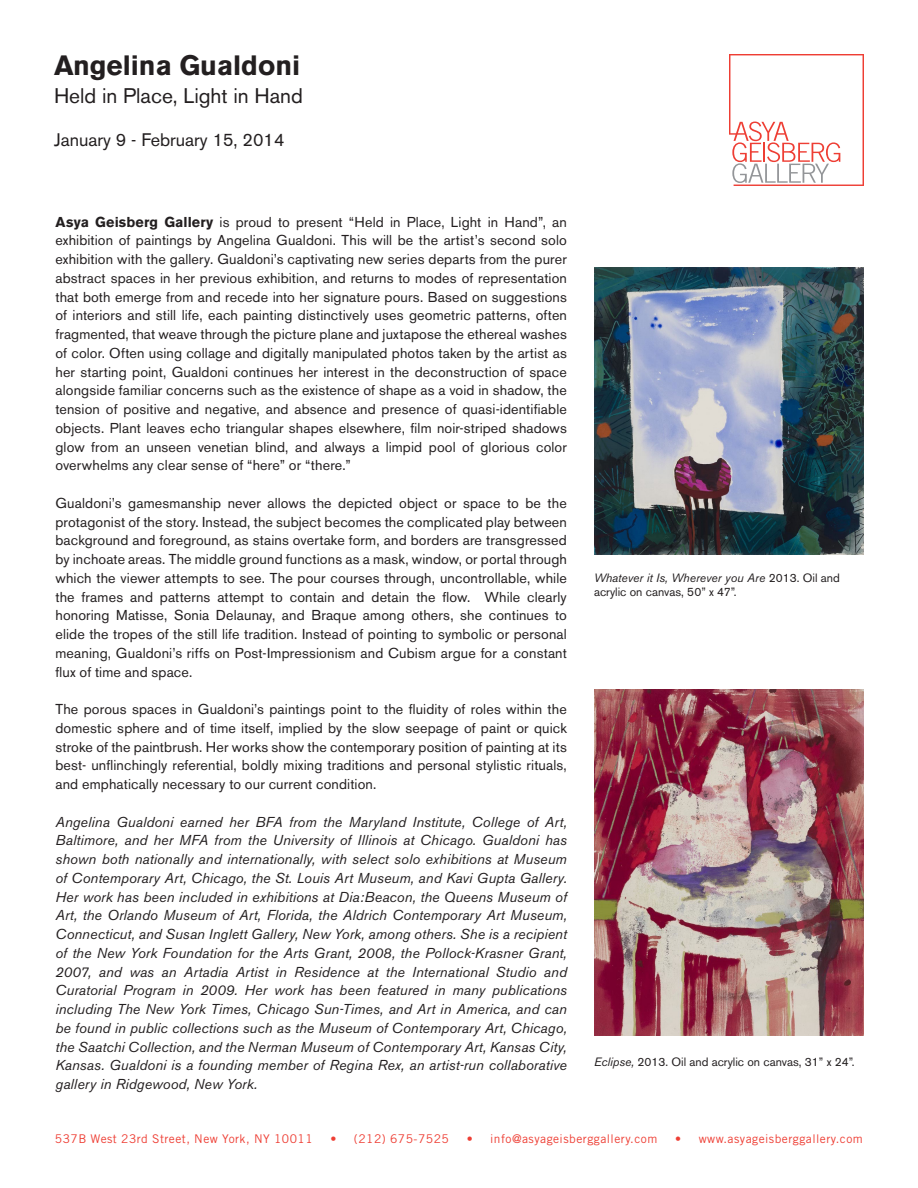
<style>
.page{position:relative;width:918px;height:1188px;background:#fff}
.page>*{position:absolute;margin:0;border:0;box-sizing:border-box;transform-origin:0 0}
.t1{font:700 27.75px "Akzidenz Grotesk BE";color:#231f20}
.t2{font:21px "Akzidenz Grotesk BE";color:#231f20}
.t3{font:18px "Akzidenz Grotesk BE";color:#231f20}
.t4{font:14.25px/18.8px "Akzidenz Grotesk BE";letter-spacing:.01em;color:#231f20;text-align:justify}
.t5{font:italic 14.25px/18.8px "Akzidenz Grotesk BE";letter-spacing:.005em;color:#231f20;text-align:justify}
.t6{font:12px "Trade Gothic LT Std";letter-spacing:.04em;color:#ee3e34}
.t7{font:12px/14.4px "Akzidenz Grotesk BE";color:#231f20}
.s1{font-weight:700}
.s2{font-style:italic}
</style>
<div class="page">
<svg style="left:729px;top:54px;width:135px;height:132px"></svg>
<img style="left:594px;top:689px;width:270px;height:347px">
<img style="left:594px;top:267px;width:270px;height:287px">
<p class="t1" style="left:54px;top:49px;width:248px">Angelina Gualdoni</p>
<p class="t2" style="left:54px;top:83px;width:250px">Held in Place, Light in Hand</p>
<p class="t3" style="left:54px;top:129px;width:232px">January 9 - February 15, 2014</p>
<p class="t4" style="left:55px;top:212px;width:513px"><span class="s1">Asya Geisberg Gallery</span> is proud to present “Held in Place, Light in Hand”, an exhibition of paintings by Angelina Gualdoni. This will be the artist’s second solo exhibition with the gallery. Gualdoni’s captivating new series departs from the purer abstract spaces in her previous exhibition, and returns to modes of representation that both emerge from and recede into her signature pours. Based on suggestions of interiors and still life, each painting distinctively uses geometric patterns, often fragmented, that weave through the picture plane and juxtapose the ethereal washes of color. Often using collage and digitally manipulated photos taken by the artist as her starting point, Gualdoni continues her interest in the deconstruction of space alongside familiar concerns such as the existence of shape as a void in shadow, the tension of positive and negative, and absence and presence of quasi-identifiable objects. Plant leaves echo triangular shapes elsewhere, film noir-striped shadows glow from an unseen venetian blind, and always a limpid pool of glorious color overwhelms any clear sense of “here” or “there.”</p>
<p class="t4" style="left:55px;top:494px;width:513px">Gualdoni’s gamesmanship never allows the depicted object or space to be the protagonist of the story. Instead, the subject becomes the complicated play between background and foreground, as stains overtake form, and borders are transgressed by inchoate areas. The middle ground functions as a mask, window, or portal through which the viewer attempts to see. The pour courses through, uncontrollable, while the frames and patterns attempt to contain and detain the flow. While clearly honoring Matisse, Sonia Delaunay, and Braque among others, she continues to elide the tropes of the still life tradition. Instead of pointing to symbolic or personal meaning, Gualdoni’s riffs on Post-Impressionism and Cubism argue for a constant flux of time and space.</p>
<p class="t4" style="left:55px;top:700px;width:513px">The porous spaces in Gualdoni’s paintings point to the fluidity of roles within the domestic sphere and of time itself, implied by the slow seepage of paint or quick stroke of the paintbrush. Her works show the contemporary position of painting at its best- unflinchingly referential, boldly mixing traditions and personal stylistic rituals, and emphatically necessary to our current condition.</p>
<p class="t5" style="left:55px;top:812px;width:513px">Angelina Gualdoni earned her BFA from the Maryland Institute, College of Art, Baltimore, and her MFA from the University of Illinois at Chicago. Gualdoni has shown both nationally and internationally, with select solo exhibitions at Museum of Contemporary Art, Chicago, the St. Louis Art Museum, and Kavi Gupta Gallery.<br>Her work has been included in exhibitions at Dia:Beacon, the Queens Museum of Art, the Orlando Museum of Art, Florida, the Aldrich Contemporary Art Museum, Connecticut, and Susan Inglett Gallery, New York, among others. She is a recipient of the New York Foundation for the Arts Grant, 2008, the Pollock-Krasner Grant, 2007, and was an Artadia Artist in Residence at the International Studio and Curatorial Program in 2009. Her work has been featured in many publications including The New York Times, Chicago Sun-Times, and Art in America, and can be found in public collections such as the Museum of Contemporary Art, Chicago, the Saatchi Collection, and the Nerman Museum of Contemporary Art, Kansas City, Kansas. Gualdoni is a founding member of Regina Rex, an artist-run collaborative gallery in Ridgewood, New York.</p>
<p class="t7" style="left:594px;top:571px;width:247px"><span class="s2">Whatever it Is, Wherever you Are</span> 2013. Oil and acrylic on canvas, 50” x 47”.</p>
<p class="t7" style="left:594px;top:1054px;width:262px"><span class="s2">Eclipse,</span> 2013. Oil and acrylic on canvas, 31” x 24”.</p>
<p class="t6" style="left:55px;top:1131px;width:259px">537B West 23rd Street, New York, NY 10011</p>
<p class="t6" style="left:331px;top:1131px;width:120px">• (212) 675-7525</p>
<p class="t6" style="left:467px;top:1131px;width:192px">• info@asyageisberggallery.com</p>
<p class="t6" style="left:675px;top:1131px;width:189px">• www.asyageisberggallery.com</p>
</div>
